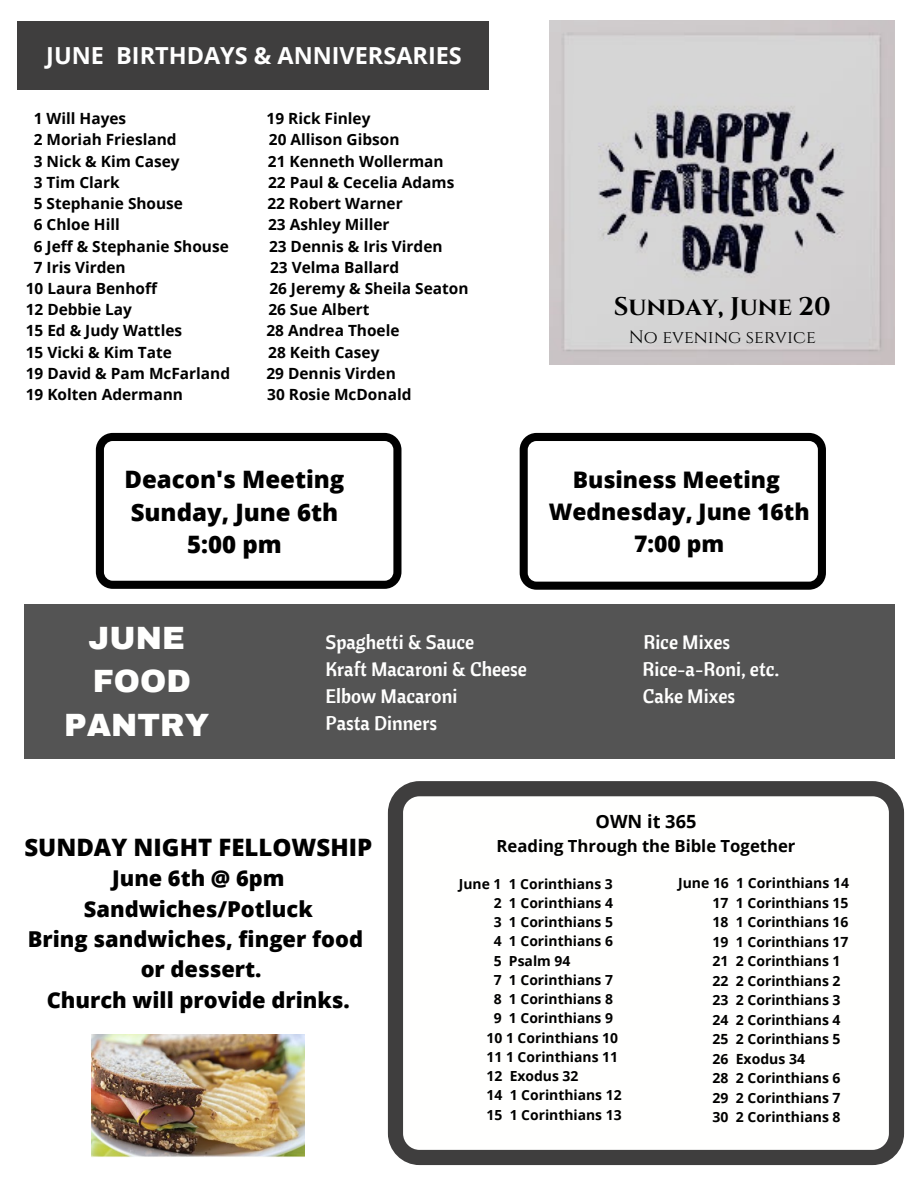
<style>
.page{position:relative;width:918px;height:1188px;background:#fff}
.page>*{position:absolute;margin:0;border:0;box-sizing:border-box;transform-origin:0 0}
.t1{font:900 31.5px/43.8px "Archivo";color:#fffffe;text-align:center}
.t2{font:700 25.5px "Cinzel";color:#000}
.t3{font:800 24px "Open Sans";color:#000}
.t4{font:700 23.4px "Open Sans";color:#fff}
.t5{font:800 22.8px "Open Sans";color:#000}
.t6{font:800 21.9px/30.3px "Open Sans";color:#000;text-align:center}
.t7{font:800 21.75px "Open Sans";color:#000}
.t8{font:19.5px "Cantora One";color:#fffffe}
.t9{font:700 18.15px "Open Sans";color:#000}
.t10{font:18px "Cinzel";color:#000}
.t11{font:700 16.65px "Open Sans";color:#000}
.t12{font:700 15.45px "Open Sans";color:#000}
.t13{font:700 13.95px "Open Sans";color:#000}
</style>
<div class="page">
<div style="left:18px;top:21px;width:471px;height:68px;background:#3f3e3e"></div>
<div style="left:24px;top:605px;width:871px;height:154px;background:#545454"></div>
<svg style="left:388px;top:781px;width:516px;height:384px"></svg>
<img style="left:550px;top:21px;width:344px;height:344px">
<svg style="left:520px;top:433px;width:306px;height:157px"></svg>
<img style="left:92px;top:1035px;width:212px;height:123px">
<svg style="left:96px;top:433px;width:305px;height:156px"></svg>
<p class="t4" style="left:46px;top:39px;width:417px">JUNE BIRTHDAYS &amp; ANNIVERSARIES</p>
<p class="t12" style="left:34px;top:108px;width:94px">1 Will Hayes</p>
<p class="t12" style="left:267px;top:108px;width:105px">19 Rick Finley</p>
<p class="t12" style="left:34px;top:129px;width:144px">2 Moriah Friesland</p>
<p class="t12" style="left:269px;top:129px;width:132px">20 Allison Gibson</p>
<p class="t12" style="left:34px;top:150px;width:147px">3 Nick &amp; Kim Casey</p>
<p class="t12" style="left:268px;top:150px;width:177px">21 Kenneth Wollerman</p>
<p class="t12" style="left:34px;top:171px;width:87px">3 Tim Clark</p>
<p class="t12" style="left:268px;top:171px;width:188px">22 Paul &amp; Cecelia Adams</p>
<p class="t12" style="left:34px;top:193px;width:151px">5 Stephanie Shouse</p>
<p class="t12" style="left:267px;top:193px;width:137px">22 Robert Warner</p>
<p class="t12" style="left:34px;top:214px;width:88px">6 Chloe Hill</p>
<p class="t12" style="left:268px;top:214px;width:123px">23 Ashley Miller</p>
<p class="t12" style="left:34px;top:235px;width:197px">6 Jeff &amp; Stephanie Shouse</p>
<p class="t12" style="left:269px;top:235px;width:175px">23 Dennis &amp; Iris Virden</p>
<p class="t12" style="left:34px;top:256px;width:93px">7 Iris Virden</p>
<p class="t12" style="left:270px;top:256px;width:131px">23 Velma Ballard</p>
<p class="t12" style="left:26px;top:277px;width:133px">10 Laura Benhoff</p>
<p class="t12" style="left:269px;top:277px;width:201px">26 Jeremy &amp; Sheila Seaton</p>
<p class="t12" style="left:26px;top:299px;width:108px">12 Debbie Lay</p>
<p class="t12" style="left:268px;top:299px;width:103px">26 Sue Albert</p>
<p class="t12" style="left:26px;top:320px;width:158px">15 Ed &amp; Judy Wattles</p>
<p class="t12" style="left:266px;top:320px;width:135px">28 Andrea Thoele</p>
<p class="t12" style="left:26px;top:341px;width:148px">15 Vicki &amp; Kim Tate</p>
<p class="t12" style="left:268px;top:341px;width:113px">28 Keith Casey</p>
<p class="t12" style="left:26px;top:362px;width:206px">19 David &amp; Pam McFarland</p>
<p class="t12" style="left:266px;top:362px;width:131px">29 Dennis Virden</p>
<p class="t12" style="left:26px;top:384px;width:159px">19 Kolten Adermann</p>
<p class="t12" style="left:267px;top:384px;width:146px">30 Rosie McDonald</p>
<p class="t3" style="left:124px;top:462px;width:222px">Deacon's Meeting</p>
<p class="t3" style="left:131px;top:495px;width:209px">Sunday, June 6th</p>
<p class="t3" style="left:187px;top:528px;width:96px">5:00 pm</p>
<p class="t2" style="left:614px;top:290px;width:219px">SUNDAY, JUNE 20</p>
<p class="t10" style="left:629px;top:325px;width:189px">No evening service</p>
<p class="t5" style="left:573px;top:463px;width:209px">Business Meeting</p>
<p class="t5" style="left:549px;top:495px;width:262px">Wednesday, June 16th</p>
<p class="t5" style="left:634px;top:527px;width:92px">7:00 pm</p>
<p class="t1" style="left:89px;top:616px;width:98px">JUNE</p>
<p class="t1" style="left:64px;top:660px;width:147px">FOOD<br>PANTRY</p>
<p class="t8" style="left:326px;top:629px;width:150px">Spaghetti &amp; Sauce</p>
<p class="t8" style="left:643px;top:629px;width:88px">Rice Mixes</p>
<p class="t8" style="left:326px;top:657px;width:203px">Kraft Macaroni &amp; Cheese</p>
<p class="t8" style="left:643px;top:657px;width:138px">Rice-a-Roni, etc.</p>
<p class="t8" style="left:326px;top:684px;width:133px">Elbow Macaroni</p>
<p class="t8" style="left:643px;top:684px;width:94px">Cake Mixes</p>
<p class="t8" style="left:326px;top:711px;width:113px">Pasta Dinners</p>
<p class="t3" style="left:24px;top:830px;width:349px">SUNDAY NIGHT FELLOWSHIP</p>
<p class="t7" style="left:112px;top:863px;width:174px">June 6th @ 6pm</p>
<p class="t6" style="left:84px;top:893px;width:230px">Sandwiches/Potluck</p>
<p class="t6" style="left:28px;top:923px;width:337px">Bring sandwiches, finger food or dessert.</p>
<p class="t6" style="left:47px;top:984px;width:305px">Church will provide drinks.</p>
<p class="t9" style="left:596px;top:809px;width:102px">OWN it 365</p>
<p class="t11" style="left:497px;top:834px;width:300px">Reading Through the Bible Together</p>
<p class="t13" style="left:459px;top:874px;width:155px">June 1 1 Corinthians 3</p>
<p class="t13" style="left:494px;top:893px;width:121px">2 1 Corinthians 4</p>
<p class="t13" style="left:494px;top:912px;width:121px">3 1 Corinthians 5</p>
<p class="t13" style="left:494px;top:931px;width:121px">4 1 Corinthians 6</p>
<p class="t13" style="left:494px;top:951px;width:78px">5 Psalm 94</p>
<p class="t13" style="left:494px;top:970px;width:121px">7 1 Corinthians 7</p>
<p class="t13" style="left:494px;top:989px;width:121px">8 1 Corinthians 8</p>
<p class="t13" style="left:494px;top:1008px;width:121px">9 1 Corinthians 9</p>
<p class="t13" style="left:487px;top:1028px;width:133px">10 1 Corinthians 10</p>
<p class="t13" style="left:487px;top:1047px;width:133px">11 1 Corinthians 11</p>
<p class="t13" style="left:487px;top:1066px;width:93px">12 Exodus 32</p>
<p class="t13" style="left:487px;top:1085px;width:137px">14 1 Corinthians 12</p>
<p class="t13" style="left:487px;top:1105px;width:137px">15 1 Corinthians 13</p>
<p class="t13" style="left:678px;top:873px;width:172px">June 16 1 Corinthians 14</p>
<p class="t13" style="left:713px;top:893px;width:137px">17 1 Corinthians 15</p>
<p class="t13" style="left:713px;top:912px;width:137px">18 1 Corinthians 16</p>
<p class="t13" style="left:713px;top:932px;width:137px">19 1 Corinthians 17</p>
<p class="t13" style="left:713px;top:951px;width:129px">21 2 Corinthians 1</p>
<p class="t13" style="left:713px;top:971px;width:129px">22 2 Corinthians 2</p>
<p class="t13" style="left:713px;top:990px;width:129px">23 2 Corinthians 3</p>
<p class="t13" style="left:713px;top:1010px;width:129px">24 2 Corinthians 4</p>
<p class="t13" style="left:713px;top:1029px;width:129px">25 2 Corinthians 5</p>
<p class="t13" style="left:713px;top:1049px;width:94px">26 Exodus 34</p>
<p class="t13" style="left:713px;top:1068px;width:129px">28 2 Corinthians 6</p>
<p class="t13" style="left:713px;top:1088px;width:129px">29 2 Corinthians 7</p>
<p class="t13" style="left:713px;top:1107px;width:129px">30 2 Corinthians 8</p>
</div>
